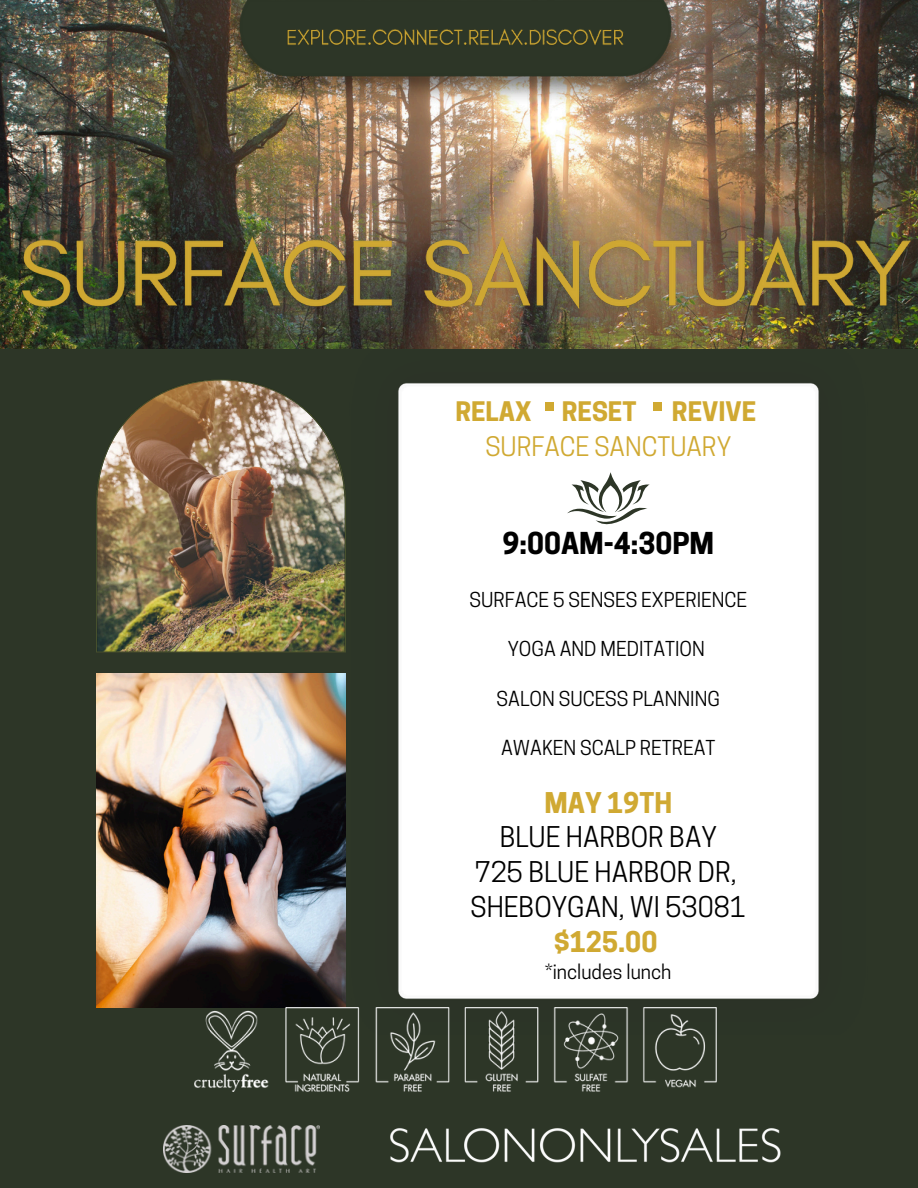
<style>
.page{position:relative;width:918px;height:1188px;background:#fff}
.page>*{position:absolute;margin:0;border:0;box-sizing:border-box;transform-origin:0 0}
.t1{font:700 50.55px "Cooper Hewitt";color:#d0a932}
.t2{font:700 28.35px "Cooper Hewitt";color:#000}
.t3{font:26.85px/34.8px "Cooper Hewitt";color:#000;text-align:center}
.t4{font:25.35px/34.8px "Cooper Hewitt";color:#d0a932}
.t5{font:700 25.35px "Cooper Hewitt";color:#d0a932}
.t6{font:19.35px "Cooper Hewitt";color:#000}
.s1{font-weight:700}
.s2{font-weight:700;color:#d0a932}
</style>
<div class="page">
<img style="left:0;top:0;width:918px;height:349px">
<div style="left:0;top:349px;width:918px;height:839px;background:#2d3627"></div>
<img style="left:222px;top:0;width:466px;height:103px">
<img style="left:347px;top:332px;width:522px;height:702px">
<img style="left:97px;top:674px;width:248px;height:334px">
<img style="left:97px;top:379px;width:248px;height:274px">
<img style="left:194px;top:1008px;width:522px;height:84px">
<svg style="left:567px;top:472px;width:83px;height:52px"></svg>
<img style="left:283px;top:24px;width:346px;height:27px">
<img style="left:9px;top:217px;width:904px;height:113px">
<img style="left:390px;top:1128px;width:391px;height:35px">
<img style="left:163px;top:1125px;width:156px;height:47px">
<p class="t5" style="left:455px;top:402px;width:183px">RELAX RESET</p>
<p class="t4" style="left:485px;top:397px;width:272px;text-indent:187px"><span class="s1">REVIVE<br></span>SURFACE SANCTUARY</p>
<h1 class="t1" style="left:542px;top:373px;width:15px">.</h1>
<p class="t1" style="left:650px;top:373px;width:15px">.</p>
<p class="t2" style="left:502px;top:533px;width:213px">9:00AM-4:30PM</p>
<p class="t6" style="left:470px;top:592px;width:279px">SURFACE 5 SENSES EXPERIENCE</p>
<p class="t6" style="left:508px;top:642px;width:199px">YOGA AND MEDITATION</p>
<p class="t6" style="left:497px;top:691px;width:225px">SALON SUCESS PLANNING</p>
<p class="t6" style="left:501px;top:741px;width:216px">AWAKEN SCALP RETREAT</p>
<h2 class="t3" style="left:471px;top:788px;width:277px"><span class="s2">MAY 19TH<br></span>BLUE HARBOR BAY<br>725 BLUE HARBOR DR,<br>SHEBOYGAN, WI 53081 <span class="s2">$125.00</span></h2>
<h2 class="t6" style="left:545px;top:965px;width:128px">*includes lunch</h2>
</div>
